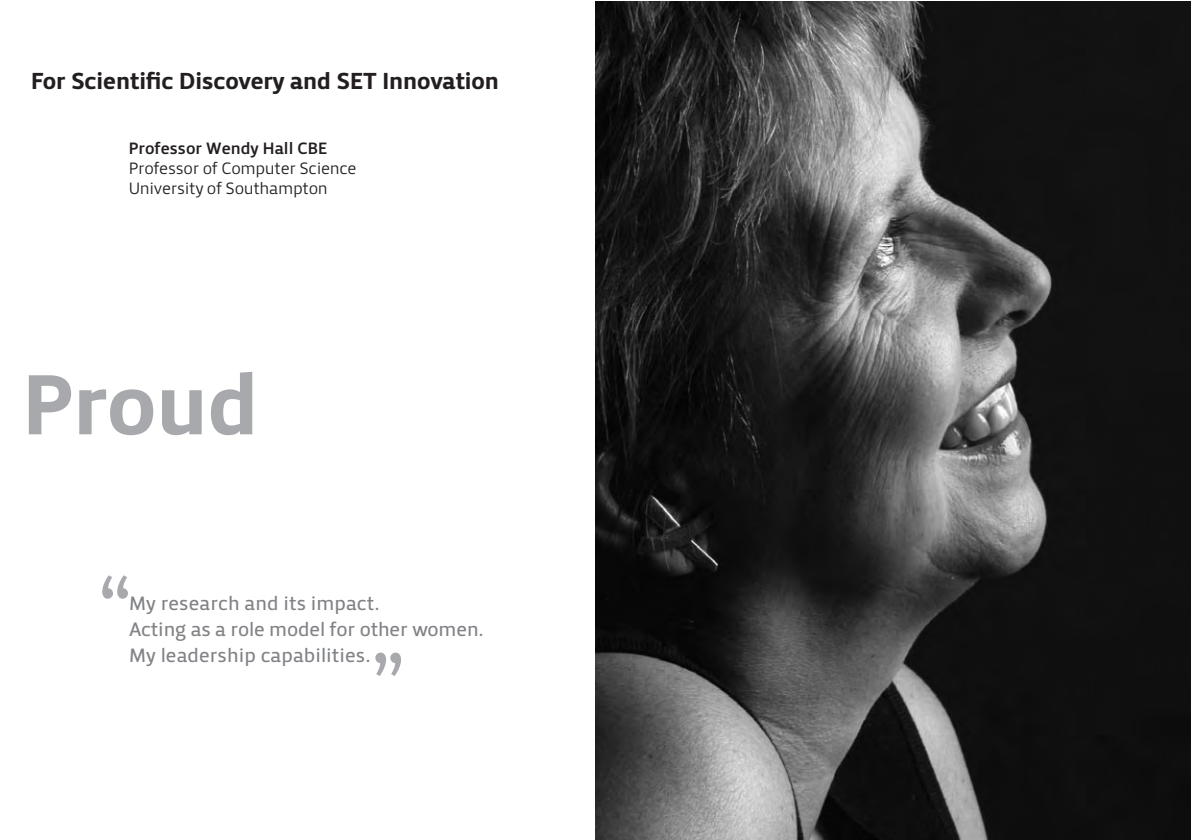
<style>
.page{position:relative;width:1191px;height:840px;background:#fff}
.page>*{position:absolute;margin:0;border:0;box-sizing:border-box;transform-origin:0 0}
.t1{font:88px "Priva Four Pro";color:#a8a9ad}
.t2{font:88px "Priva Two Pro";color:#a8a9ad}
.t3{font:24px "Priva Four Pro";color:#231f20}
.t4{font:20px/26px "Priva Two Pro";color:#808285}
.t5{font:17px/20px "Priva One Pro";letter-spacing:-.02em;color:#231f20}
.t6{font:17px "Priva Three Pro";color:#231f20}
</style>
<div class="page">
<img style="left:595px;top:1px;width:595px;height:838px">
<p class="t3" style="left:31px;top:66px;width:469px">For Scientific Discovery and SET Innovation</p>
<p class="t6" style="left:129px;top:137px;width:200px">Professor Wendy Hall CBE</p>
<p class="t5" style="left:129px;top:158px;width:230px">Professor of Computer Science<br>University of Southampton</p>
<h1 class="t1" style="left:23px;top:348px;width:237px">Proud</h1>
<h1 class="t2" style="left:96px;top:552px;width:40px">“</h1>
<p class="t4" style="left:129px;top:590px;width:356px">My research and its impact.<br>Acting as a role model for other women.<br>My leadership capabilities.</p>
<h1 class="t2" style="left:369px;top:628px;width:40px">”</h1>
</div>
